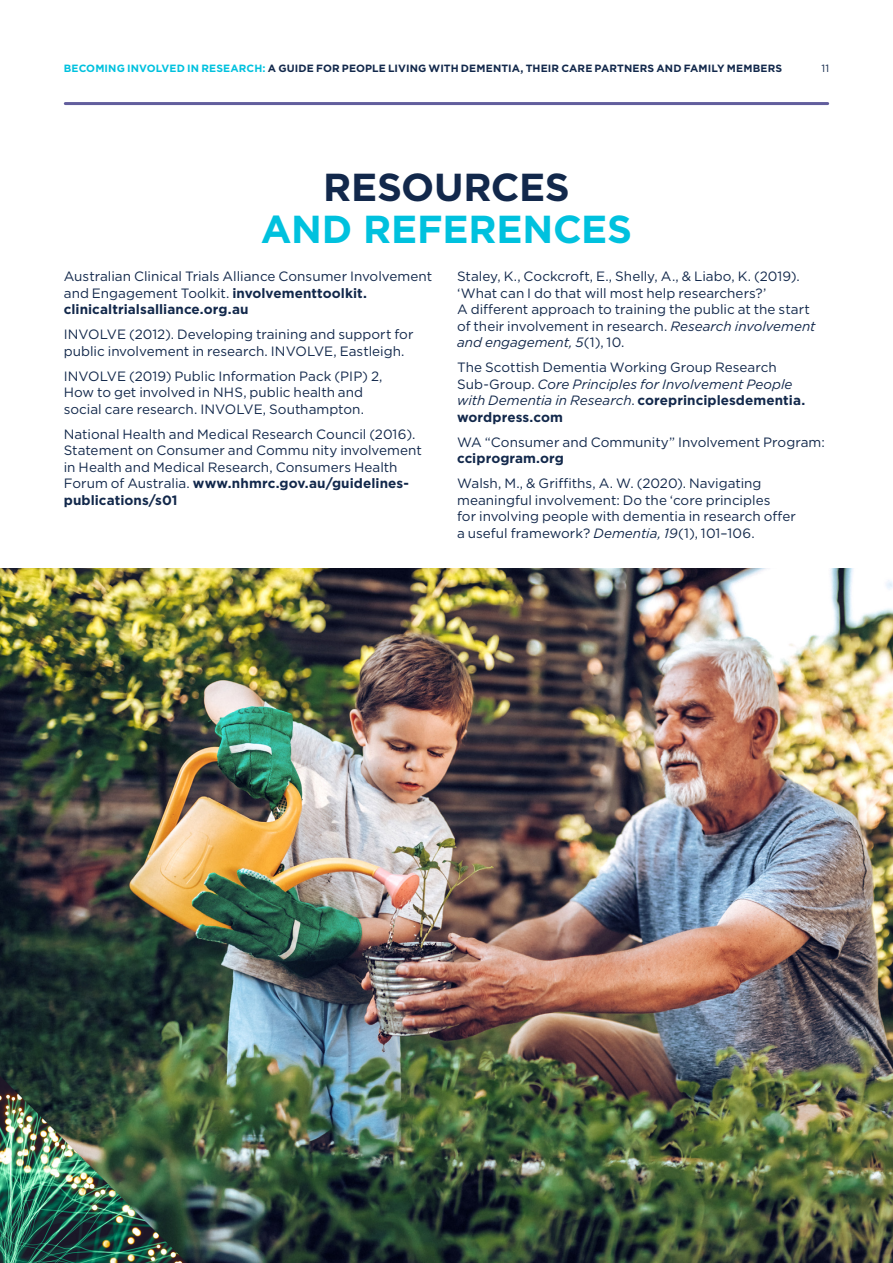
<style>
.page{position:relative;width:893px;height:1263px;background:#fff}
.page>*{position:absolute;margin:0;border:0;box-sizing:border-box;transform-origin:0 0}
.t1{font:700 39px "Gotham";letter-spacing:-.005em;color:#00c1de}
.t2{font:700 39px "Gotham";letter-spacing:-.01em;color:#12284b}
.t3{font:13.5px/16.5px "Gotham";color:#12284b}
.t4{font:italic 13.5px/16.5px "Gotham";color:#12284b}
.t5{font:700 13.5px "Gotham";letter-spacing:.005em;color:#12284b}
.t6{font:700 10.5px "Gotham";letter-spacing:.01em;color:#12284b}
.t7{font:10.5px "Gotham";color:#12284b}
.s1{color:#00c1de}
.s2{font-weight:700}
.s3{font-style:italic}
.s4{font-style:normal}
.s5{font-weight:700;font-style:normal}
</style>
<div class="page">
<hr style="left:65px;top:102px;width:763px;height:3px;background:#625e9d">
<img style="left:0;top:568px;width:893px;height:695px">
<img style="left:0;top:1076px;width:187px;height:187px">
<p class="t6" style="left:64px;top:62px;width:720px"><span class="s1">BECOMING INVOLVED IN RESEARCH:</span> A GUIDE FOR PEOPLE LIVING WITH DEMENTIA, THEIR CARE PARTNERS AND FAMILY MEMBERS</p>
<p class="t7" style="left:821px;top:62px;width:9px">11</p>
<h1 class="t2" style="left:323px;top:162px;width:248px">RESOURCES</h1>
<h1 class="t1" style="left:261px;top:204px;width:373px">AND REFERENCES</h1>
<p class="t3" style="left:64px;top:268px;width:370px">Australian Clinical Trials Alliance Consumer Involvement and Engagement Toolkit. <span class="s2">involvementtoolkit. clinicaltrialsalliance.org.au</span></p>
<p class="t3" style="left:64px;top:326px;width:351px">INVOLVE (2012). Developing training and support for public involvement in research. INVOLVE, Eastleigh.</p>
<p class="t3" style="left:64px;top:367px;width:320px">INVOLVE (2019) Public Information Pack (PIP) 2,<br>How to get involved in NHS, public health and social care research. INVOLVE, Southampton.</p>
<p class="t3" style="left:64px;top:425px;width:360px">National Health and Medical Research Council (2016).<br>Statement on Consumer and Commu nity involvement in Health and Medical Research, Consumers Health Forum of Australia. <span class="s2">www.nhmrc.gov.au/guidelines&shy;publications/s01</span></p>
<p class="t3" style="left:457px;top:268px;width:360px">Staley, K., Cockcroft, E., Shelly, A., &amp; Liabo, K. (2019). ‘What can I do that will most help researchers?’<br>A different approach to training the public at the start of their involvement in research. <span class="s3">Research involvement and engagement, 5</span>(1), 10.</p>
<p class="t4" style="left:457px;top:359px;width:350px"><span class="s4">The Scottish Dementia Working Group Research Sub-Group.</span> Core Principles for Involvement People with Dementia in Research<span class="s4">.</span> <span class="s5">coreprinciplesdementia. wordpress.com</span></p>
<p class="t3" style="left:457px;top:433px;width:369px">WA “Consumer and Community” Involvement Program:</p>
<p class="t5" style="left:457px;top:449px;width:108px">cciprogram.org</p>
<p class="t3" style="left:457px;top:475px;width:340px">Walsh, M., &amp; Griffiths, A. W. (2020). Navigating meaningful involvement: Do the ‘core principles<br>for involving people with dementia in research offer a useful framework? <span class="s3">Dementia, 19</span>(1), 101–106.</p>
</div>
